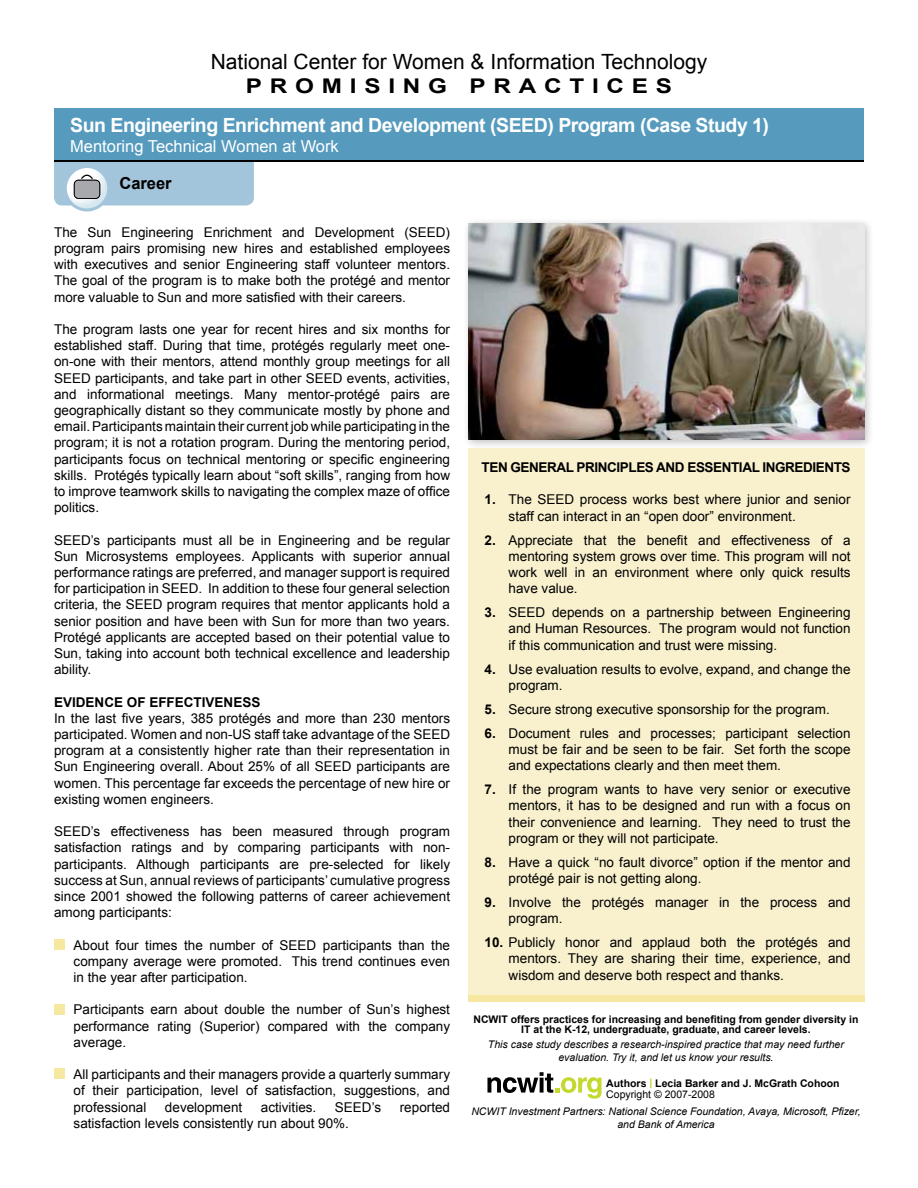
<style>
.page{position:relative;width:918px;height:1188px;background:#fff}
.page>*{position:absolute;margin:0;border:0;box-sizing:border-box;transform-origin:0 0}
.t1{font:21px "Arial";color:#000}
.t2{font:700 20.25px "Arial";letter-spacing:.32em;color:#000;scale:1.2 1}
.t3{font:700 19.5px "Arial";letter-spacing:-.025em;color:#fff}
.t4{font:16.5px "Arial";color:#fff}
.t5{font:700 16.5px "Arial";color:#000}
.t6{font:13.5px/16.2px "Arial";color:#000;text-align:justify}
.t7{font:700 13.5px "Arial";letter-spacing:-.015em;color:#000}
.t8{font:italic 10.5px/12.6px "Arial";color:#000;text-align:center}
.t9{font:700 10.5px/10.5px "Arial";color:#000}
.s1{font-weight:700}
.s2{color:#c2cd23}
.s3{font-weight:400}
</style>
<div class="page">
<div style="left:54px;top:148px;width:200px;height:58px;background:#a3c5db;border-radius:8px"></div>
<div style="left:62px;top:165px;width:49px;height:49px;background:#569bbe;opacity:.25"></div>
<div style="left:64px;top:165px;width:46px;height:47px;border:3px solid #a3c5db;border-radius:50%"></div>
<svg style="left:74px;top:175px;width:26px;height:24px"></svg>
<div style="left:54px;top:108px;width:810px;height:54px;background:#569bbe"></div>
<svg style="left:487px;top:1072px;width:115px;height:27px"></svg>
<hr style="left:54px;top:161px;width:810px;height:1px;background:#000">
<div style="left:54px;top:1068px;width:11px;height:11px;background:#f6e8a1"></div>
<div style="left:54px;top:939px;width:11px;height:11px;background:#f6e8a1"></div>
<div style="left:54px;top:1004px;width:10px;height:11px;background:#f6e8a1"></div>
<div style="left:462px;top:217px;width:412px;height:233px;background:#000;opacity:.25"></div>
<img style="left:468px;top:223px;width:396px;height:216px">
<div style="left:468px;top:449px;width:396px;height:552px;background:#f9f1ce"></div>
<div style="left:468px;top:995px;width:396px;height:6px;background:#f6e8a1"></div>
<h1 class="t1" style="left:211px;top:48px;width:498px">National Center for Women &amp; Information Technology</h1>
<h2 class="t2" style="left:246px;top:73px;width:357px">PROMISING PRACTICES</h2>
<h3 class="t3" style="left:70px;top:112px;width:700px">Sun Engineering Enrichment and Development (SEED) Program (Case Study 1)</h3>
<p class="t4" style="left:70px;top:135px;width:270px">Mentoring Technical Women at Work</p>
<p class="t5" style="left:119px;top:172px;width:54px">Career</p>
<p class="t6" style="left:54px;top:224px;width:397px">The Sun Engineering Enrichment and Development (SEED) program pairs promising new hires and established employees with executives and senior Engineering staff volunteer mentors.<br>The goal of the program is to make both the protégé and mentor more valuable to Sun and more satisfied with their careers.</p>
<p class="t6" style="left:54px;top:321px;width:397px">The program lasts one year for recent hires and six months for established staff. During that time, protégés regularly meet one&shy;on-one with their mentors, attend monthly group meetings for all SEED participants, and take part in other SEED events, activities, and informational meetings. Many mentor-protégé pairs are geographically distant so they communicate mostly by phone and email. Participants maintain their current job while participating in the program; it is not a rotation program. During the mentoring period, participants focus on technical mentoring or specific engineering skills. Protégés typically learn about “soft skills”, ranging from how to improve teamwork skills to navigating the complex maze of office politics.</p>
<p class="t6" style="left:54px;top:532px;width:398px">SEED’s participants must all be in Engineering and be regular Sun Microsystems employees. Applicants with superior annual performance ratings are preferred, and manager support is required for participation in SEED. In addition to these four general selection criteria, the SEED program requires that mentor applicants hold a senior position and have been with Sun for more than two years.<br>Protégé applicants are accepted based on their potential value to Sun, taking into account both technical excellence and leadership ability.</p>
<p class="t7" style="left:54px;top:693px;width:28px">Evidence</p>
<p class="t7" style="left:127px;top:693px;width:57px">of Effecti</p>
<p class="t7" style="left:206px;top:693px;width:19px">veness</p>
<p class="t6" style="left:54px;top:710px;width:397px">In the last five years, 385 protégés and more than 230 mentors participated. Women and non-US staff take advantage of the SEED program at a consistently higher rate than their representation in Sun Engineering overall. About 25% of all SEED participants are women. This percentage far exceeds the percentage of new hire or existing women engineers.</p>
<p class="t6" style="left:54px;top:824px;width:397px">SEED’s effectiveness has been measured through program satisfaction ratings and by comparing participants with non&shy;participants. Although participants are pre-selected for likely success at Sun, annual reviews of participants’ cumulative progress since 2001 showed the following patterns of career achievement among participants:</p>
<p class="t6" style="left:74px;top:937px;width:378px">About four times the number of SEED participants than the company average were promoted. This trend continues even in the year after participation.</p>
<p class="t6" style="left:74px;top:1002px;width:378px">Participants earn about double the number of Sun’s highest performance rating (Superior) compared with the company average.</p>
<p class="t6" style="left:74px;top:1067px;width:378px">All participants and their managers provide a quarterly summary of their participation, level of satisfaction, suggestions, and professional</p>
<p class="t6" style="left:165px;top:1099px;width:79px">development</p>
<p class="t6" style="left:261px;top:1099px;width:57px">activities.</p>
<p class="t6" style="left:335px;top:1099px;width:48px">SEED’s</p>
<p class="t6" style="left:400px;top:1099px;width:52px">reported</p>
<p class="t6" style="left:74px;top:1115px;width:277px">satisfaction levels consistently run about 90%.</p>
<p class="t7" style="left:482px;top:458px;width:49px">TEN Genera</p>
<p class="t7" style="left:566px;top:458px;width:28px">l Princip</p>
<p class="t7" style="left:629px;top:458px;width:38px">les and</p>
<p class="t7" style="left:687px;top:458px;width:18px">Essentia</p>
<p class="t7" style="left:752px;top:458px;width:24px">l Ingredients</p>
<p class="t6" style="left:509px;top:492px;width:343px;text-indent:-24px"><span class="s1">1.</span> The SEED process works best where junior and senior staff can interact in an “open door” environment.</p>
<p class="t6" style="left:509px;top:532px;width:344px;text-indent:-24px"><span class="s1">2.</span> Appreciate that the benefit and effectiveness of a mentoring system grows over time. This program will not work well in an environment where only quick results have value.</p>
<p class="t6" style="left:509px;top:604px;width:343px;text-indent:-24px"><span class="s1">3.</span> SEED depends on a partnership between Engineering and Human Resources. The program would not function if this communication and trust were missing.</p>
<p class="t6" style="left:509px;top:661px;width:343px;text-indent:-24px"><span class="s1">4.</span> Use evaluation results to evolve, expand, and change the program.</p>
<p class="t6" style="left:485px;top:701px;width:347px"><span class="s1">5.</span> Secure strong executive sponsorship for the program.</p>
<p class="t6" style="left:509px;top:725px;width:344px;text-indent:-24px"><span class="s1">6.</span> Document rules and processes; participant selection must be fair and be seen to be fair. Set forth the scope and expectations clearly and then meet them.</p>
<p class="t6" style="left:509px;top:781px;width:344px;text-indent:-24px"><span class="s1">7.</span> If the program wants to have very senior or executive mentors, it has to be designed and run with a focus on their convenience and learning. They need to trust the program or they will not participate.</p>
<p class="t6" style="left:509px;top:854px;width:343px;text-indent:-24px"><span class="s1">8.</span> Have a quick “no fault divorce” option if the mentor and protégé pair is not getting along.</p>
<p class="t6" style="left:509px;top:894px;width:343px;text-indent:-24px"><span class="s1">9.</span> Involve the protégés manager in the process and program.</p>
<p class="t6" style="left:509px;top:934px;width:343px;text-indent:-24px"><span class="s1">10.</span> Publicly honor and applaud both the protégés and mentors. They are sharing their time, experience, and wisdom and deserve both respect and thanks.</p>
<p class="t9" style="left:473px;top:1014px;width:387px;text-align:center">NCWIT offers practices for increasing and benefiting from gender diversity in<br>IT at the K-12, undergraduate, graduate, and career levels.</p>
<p class="t8" style="left:488px;top:1039px;width:357px">This case study describes a research-inspired practice that may need further evaluation. Try it, and let us know your results.</p>
<p class="t9" style="left:606px;top:1079px;width:235px">Authors <span class="s2">|</span> Lecia Barker and J. McGrath Cohoon<br><span class="s3">Copyright © 2007-2008</span></p>
<p class="t8" style="left:471px;top:1106px;width:391px">NCWIT Investment Partners: National Science Foundation, Avaya, Microsoft, Pfizer, and Bank of America</p>
</div>
